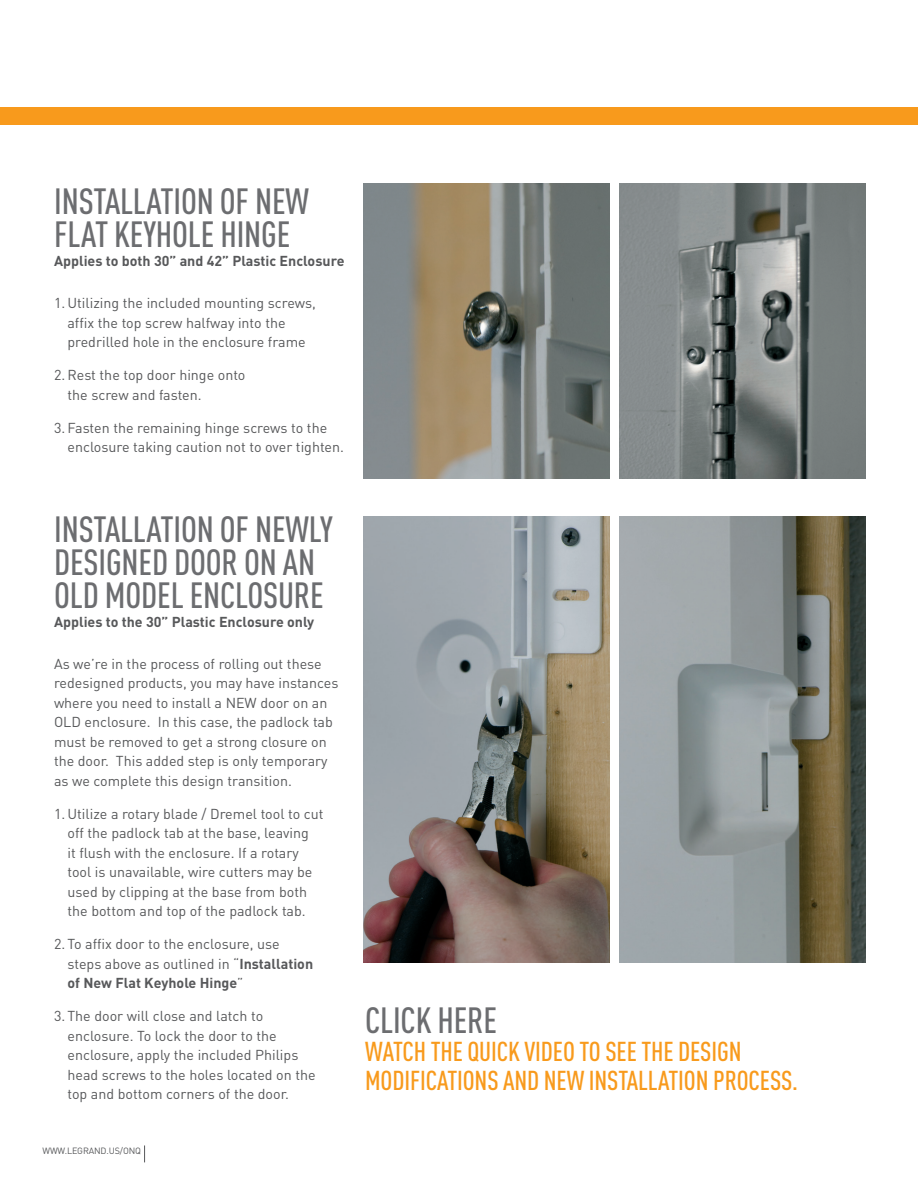
<style>
.page{position:relative;width:918px;height:1188px;background:#fff}
.page>*{position:absolute;margin:0;border:0;box-sizing:border-box;transform-origin:0 0}
.t1{font:500 condensed 36px/33px "DIN Pro";letter-spacing:-.005em;color:#6c6d70}
.t2{font:500 condensed 27px/28.5px "DIN Pro";letter-spacing:-.005em;color:#f89a1c}
.t3{font:14.25px/19.5px "DIN Pro";color:#57585a}
.t4{font:700 14.25px "DIN Pro";color:#57585a}
.t5{font:9px "DIN Pro";letter-spacing:-.015em;color:#57585a}
.s1{font-weight:700}
</style>
<div class="page">
<svg style="left:144px;top:1145px;width:1px;height:17px"></svg>
<div style="left:0;top:108px;width:918px;height:17px;background:#f89a1c"></div>
<img style="left:364px;top:183px;width:246px;height:296px">
<img style="left:620px;top:183px;width:246px;height:296px">
<img style="left:364px;top:516px;width:246px;height:446px">
<img style="left:620px;top:516px;width:246px;height:446px">
<h1 class="t1" style="left:54px;top:184px;width:256px">INSTALLATION OF NEW<br>FLAT KEYHOLE HINGE</h1>
<p class="t4" style="left:54px;top:251px;width:292px">Applies to both 30” and 42” Plastic Enclosure</p>
<p class="t3" style="left:67px;top:293px;width:250px;text-indent:-13px">1.Utilizing the included mounting screws, affix the top screw halfway into the predrilled hole in the enclosure frame</p>
<p class="t3" style="left:67px;top:365px;width:180px;text-indent:-13px">2.Rest the top door hinge onto the screw and fasten.</p>
<p class="t3" style="left:67px;top:417px;width:278px;text-indent:-13px">3. Fasten the remaining hinge screws to the enclosure taking caution not to over tighten.</p>
<h1 class="t1" style="left:54px;top:512px;width:280px">INSTALLATION OF NEWLY<br>DESIGNED DOOR ON AN<br>OLD MODEL ENCLOSURE</h1>
<p class="t4" style="left:54px;top:612px;width:262px">Applies to the 30” Plastic Enclosure only</p>
<p class="t3" style="left:54px;top:653px;width:286px">As we’re in the process of rolling out these redesigned products, you may have instances where you need to install a NEW door on an OLD enclosure. In this case, the padlock tab must be removed to get a strong closure on the door. This added step is only temporary as we complete this design transition.</p>
<p class="t3" style="left:67px;top:803px;width:258px;text-indent:-13px">1.Utilize a rotary blade / Dremel tool to cut off the padlock tab at the base, leaving<br>it flush with the enclosure. If a rotary tool is unavailable, wire cutters may be used by clipping at the base from both the bottom and top of the padlock tab.</p>
<p class="t3" style="left:67px;top:934px;width:247px;text-indent:-13px">2. To affix door to the enclosure, use steps above as outlined in “<span class="s1">Installation of New Flat Keyhole Hinge</span>”</p>
<p class="t3" style="left:67px;top:1006px;width:250px;text-indent:-13px">3. The door will close and latch to enclosure. To lock the door to the enclosure, apply the included Philips head screws to the holes located on the top and bottom corners of the door.</p>
<h1 class="t1" style="left:365px;top:1003px;width:133px">CLICK HERE</h1>
<h2 class="t2" style="left:365px;top:1037px;width:434px">WATCH THE QUICK VIDEO TO SEE THE DESIGN<br>MODIFICATIONS AND NEW INSTALLATION PROCESS.</h2>
<p class="t5" style="left:43px;top:1145px;width:100px">WWW.LEGRAND.US/ONQ</p>
</div>
